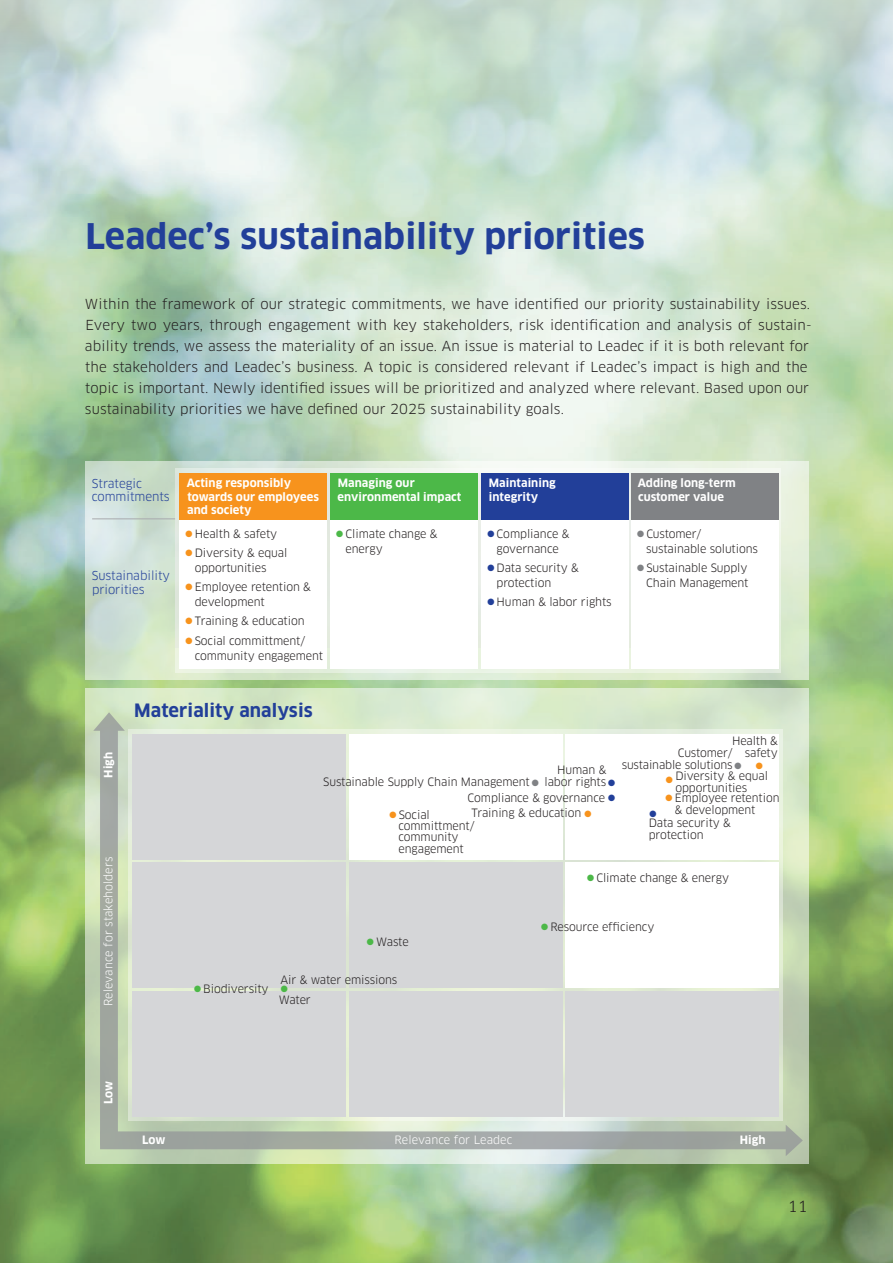
<style>
.page{position:relative;width:893px;height:1263px;background:#fff}
.page>*{position:absolute;margin:0;border:0;box-sizing:border-box;transform-origin:0 0}
.t1{font:700 34.5px "Clan OT";letter-spacing:.005em;color:#223f99}
.t2{font:700 18px "Clan OT";letter-spacing:.005em;color:#223f99}
.t3{font:15px "Clan OT";color:#231f20}
.t4{font:13.5px/21px "Clan OT";letter-spacing:.01em;color:#231f20}
.t5{font:12px/13.5px "Clan OT";letter-spacing:-.005em;color:#223f99}
.t6{font:11.25px/15px "Clan OT";letter-spacing:-.01em;color:#231f20}
.t7{font:700 11.25px/13.5px "Clan OT";letter-spacing:.005em;color:#fff}
.t8{font:11.25px "Clan OT";letter-spacing:.005em;color:#fff}
.t9{font:11.25px "Wingdings";color:#f7931d}
.t10{font:11.25px "Wingdings";color:#223f99}
.s1{color:#f7931d}
.s2{color:#4cb848}
.s3{color:#223f99}
.s4{color:#808285}
</style>
<div class="page">
<img style="left:0;top:0;width:893px;height:1263px">
<svg style="left:85px;top:689px;width:723px;height:475px;background:#d2e2c5"></svg>
<svg style="left:85px;top:461px;width:723px;height:219px;background:#d6e6d4"></svg>
<svg style="left:175px;top:469px;width:606px;height:204px;fill:#eaf2e5"></svg>
<svg style="left:93px;top:712px;width:710px;height:444px;background:#c6d2bd"></svg>
<div style="left:133px;top:991px;width:213px;height:126px;background:#d5d6d8"></div>
<div style="left:349px;top:991px;width:214px;height:126px;background:#d5d6d8"></div>
<div style="left:565px;top:991px;width:214px;height:126px;background:#d5d6d8"></div>
<div style="left:133px;top:734px;width:213px;height:126px;background:#d5d6d8"></div>
<div style="left:349px;top:734px;width:214px;height:126px;background:#fff"></div>
<div style="left:565px;top:734px;width:214px;height:126px;background:#fff"></div>
<div style="left:133px;top:862px;width:213px;height:126px;background:#d5d6d8"></div>
<div style="left:349px;top:862px;width:214px;height:126px;background:#d5d6d8"></div>
<div style="left:565px;top:862px;width:214px;height:126px;background:#fff"></div>
<div style="left:179px;top:506px;width:148px;height:163px;background:#fff"></div>
<div style="left:179px;top:473px;width:148px;height:46px;background:#f7931d"></div>
<div style="left:330px;top:506px;width:148px;height:163px;background:#fff"></div>
<div style="left:330px;top:473px;width:148px;height:46px;background:#4cb848"></div>
<div style="left:481px;top:506px;width:147px;height:163px;background:#fff"></div>
<div style="left:481px;top:473px;width:147px;height:46px;background:#223f99"></div>
<div style="left:631px;top:506px;width:148px;height:163px;background:#fff"></div>
<div style="left:631px;top:473px;width:148px;height:46px;background:#808285"></div>
<hr style="left:92px;top:518px;width:83px;height:1px;background:#a8a9ad">
<h1 class="t1" style="left:85px;top:216px;width:561px">Leadec’s sustainability priorities</h1>
<p class="t4" style="left:85px;top:294px;width:728px">Within the framework of our strategic commitments, we have identified our priority sustainability issues.<br>Every two years, through engagement with key stakeholders, risk identification and analysis of sustain&shy;ability trends, we assess the materiality of an issue. An issue is material to Leadec if it is both relevant for the stakeholders and Leadec’s business. A topic is considered relevant if Leadec’s impact is high and the topic is important. Newly identified issues will be prioritized and analyzed where relevant. Based upon our sustainability priorities we have defined our 2025 sustainability goals.</p>
<p class="t5" style="left:92px;top:477px;width:79px">Strategic commitments</p>
<p class="t5" style="left:92px;top:569px;width:80px">Sustainability priorities</p>
<p class="t7" style="left:187px;top:477px;width:134px">Acting responsibly towards our employees and society</p>
<p class="t6" style="left:185px;top:526px;width:94px"><span class="s1">●</span>Health &amp; safety</p>
<p class="t6" style="left:195px;top:545px;width:94px;text-indent:-10px"><span class="s1">●</span>Diversity &amp; equal opportunities</p>
<p class="t6" style="left:195px;top:580px;width:118px;text-indent:-10px"><span class="s1">●</span>Employee retention &amp; development</p>
<p class="t6" style="left:185px;top:614px;width:121px"><span class="s1">●</span>Training &amp; education</p>
<p class="t6" style="left:195px;top:633px;width:130px;text-indent:-10px"><span class="s1">●</span>Social committment/ community engagement</p>
<p class="t7" style="left:337px;top:477px;width:125px">Managing our environmental impact</p>
<p class="t6" style="left:345px;top:526px;width:94px;text-indent:-10px"><span class="s2">●</span>Climate change &amp; energy</p>
<h2 class="t2" style="left:134px;top:700px;width:180px">Materiality analysis</h2>
<p class="t7" style="left:489px;top:477px;width:68px">Maintaining integrity</p>
<p class="t6" style="left:487px;top:526px;width:84px;text-align:center"><span class="s3">●</span>Compliance &amp; governance</p>
<p class="t6" style="left:496px;top:560px;width:84px;text-indent:-10px"><span class="s3">●</span>Data security &amp; protection</p>
<p class="t6" style="left:487px;top:595px;width:126px"><span class="s3">●</span>Human &amp; labor rights</p>
<p class="t7" style="left:638px;top:477px;width:99px">Adding long-term customer value</p>
<p class="t6" style="left:646px;top:526px;width:113px;text-indent:-10px"><span class="s4">●</span>Customer/ sustainable solutions</p>
<p class="t6" style="left:636px;top:560px;width:114px;text-align:right"><span class="s4">●</span>Sustainable Supply<br>Chain Management</p>
<p class="t7" style="left:102px;top:778px;width:27px;rotate:-90deg">High</p>
<p class="t8" style="left:102px;top:1006px;width:151px;rotate:-90deg">Relevance for stakeholders</p>
<p class="t6" style="left:732px;top:735px;width:47px;line-height:12px;text-align:right">Health &amp; safety</p>
<p class="t6" style="left:675px;top:770px;width:94px;line-height:12px">Diversity &amp; equal opportunities</p>
<p class="t6" style="left:622px;top:747px;width:122px;line-height:12px;text-indent:56px">Customer/ sustainable solutions<span class="s4">●</span></p>
<p class="t9" style="left:755px;top:760px;width:10px">●</p>
<p class="t6" style="left:557px;top:763px;width:51px">Human &amp;</p>
<p class="t9" style="left:665px;top:774px;width:10px">●</p>
<p class="t6" style="left:468px;top:774px;width:149px;line-height:15.8px;text-indent:-144px">Sustainable Supply Chain Management<span class="s4">●<br></span>Compliance &amp; governance <span class="s3">●</span></p>
<p class="t6" style="left:545px;top:775px;width:73px">labor rights<span class="s3">●</span></p>
<p class="t6" style="left:665px;top:790px;width:116px"><span class="s1">●</span>Employee retention</p>
<p class="t6" style="left:472px;top:806px;width:122px">Training &amp; education <span class="s1">●</span></p>
<p class="t6" style="left:675px;top:802px;width:82px">&amp; development</p>
<p class="t6" style="left:399px;top:809px;width:77px;line-height:11.2px;text-indent:-10px"><span class="s1">●</span>Social committment/ community engagement</p>
<p class="t10" style="left:649px;top:808px;width:10px">●</p>
<p class="t6" style="left:649px;top:817px;width:84px;line-height:12px">Data security &amp; protection</p>
<p class="t6" style="left:366px;top:934px;width:44px"><span class="s2">●</span> Waste</p>
<p class="t6" style="left:281px;top:972px;width:118px">Air &amp; water emissions</p>
<p class="t6" style="left:193px;top:982px;width:96px"><span class="s2">●</span>Biodiversity <span class="s2">●</span></p>
<p class="t6" style="left:279px;top:992px;width:34px">Water</p>
<p class="t6" style="left:586px;top:870px;width:144px"><span class="s2">●</span>Climate change &amp; energy</p>
<p class="t6" style="left:541px;top:919px;width:115px"><span class="s2">●</span>Resource efficiency</p>
<p class="t7" style="left:102px;top:1104px;width:25px;rotate:-90deg">Low</p>
<p class="t7" style="left:142px;top:1133px;width:25px">Low</p>
<p class="t8" style="left:395px;top:1133px;width:119px">Relevance for Leadec</p>
<p class="t7" style="left:740px;top:1133px;width:27px">High</p>
<h3 class="t3" style="left:788px;top:1197px;width:21px">11</h3>
</div>
